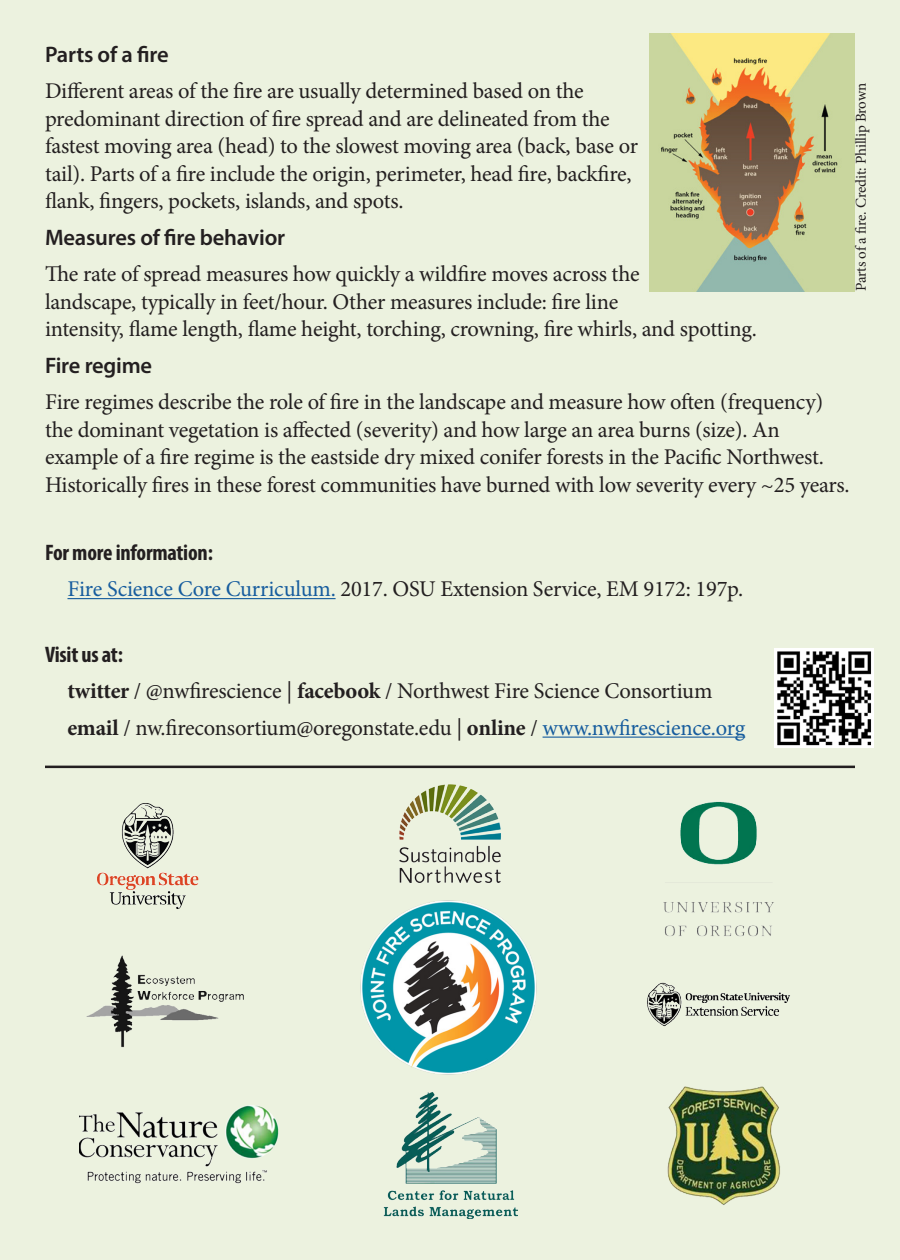
<style>
.page{position:relative;width:900px;height:1260px;background:#ecf2df}
.page>*{position:absolute;margin:0;border:0;box-sizing:border-box;transform-origin:0 0}
.head2{font:22.5px/27.5px "Minion Pro";letter-spacing:-.01em;color:#231f20}
.t1{font:600 22.5px "Myriad Pro";letter-spacing:-.01em;color:#231f20}
.head2-2{font:700 condensed 22.5px "Myriad Pro";letter-spacing:-.01em;color:#231f20}
.t2{font:15px "Minion Pro";letter-spacing:-.02em;color:#231f20}
.s1{color:#175d9e}
.s2{font-weight:700}
</style>
<div class="page">
<hr style="left:68px;top:598px;width:268px;height:1px;background:#175d9e">
<hr style="left:543px;top:737px;width:202px;height:1px;background:#175d9e">
<img style="left:775px;top:648px;width:99px;height:99px">
<hr style="left:45px;top:766px;width:810px;height:2px;background:#231f20">
<img style="left:86px;top:955px;width:158px;height:93px">
<img style="left:361px;top:900px;width:175px;height:175px">
<img style="left:384px;top:1092px;width:134px;height:126px">
<img style="left:79px;top:1105px;width:200px;height:79px">
<img style="left:399px;top:784px;width:102px;height:99px">
<img style="left:667px;top:1086px;width:113px;height:119px">
<img style="left:663px;top:801px;width:111px;height:136px">
<img style="left:122px;top:803px;width:37px;height:65px">
<img style="left:647px;top:982px;width:35px;height:44px">
<img style="left:650px;top:34px;width:205px;height:257px">
<p class="t1" style="left:45px;top:40px;width:125px">Parts of a fire</p>
<p class="head2" style="left:45px;top:78px;width:595px">Different areas of the fire are usually determined based on the predominant direction of fire spread and are delineated from the fastest moving area (head) to the slowest moving area (back, base or tail). Parts of a fire include the origin, perimeter, head fire, backfire, flank, fingers, pockets, islands, and spots.</p>
<p class="t1" style="left:45px;top:223px;width:242px">Measures of fire behavior</p>
<p class="head2" style="left:45px;top:261px;width:713px">The rate of spread measures how quickly a wildfire moves across the<br>landscape, typically in feet/hour. Other measures include: fire line<br>intensity, flame length, flame height, torching, crowning, fire whirls, and spotting.</p>
<p class="t1" style="left:45px;top:351px;width:109px">Fire regime</p>
<p class="head2" style="left:45px;top:389px;width:806px">Fire regimes describe the role of fire in the landscape and measure how often (frequency) the dominant vegetation is affected (severity) and how large an area burns (size). An example of a fire regime is the eastside dry mixed conifer forests in the Pacific Northwest.<br>Historically fires in these forest communities have burned with low severity every ~25 years.</p>
<p class="t2" style="left:851px;top:291px;width:210px;rotate:-90deg">Parts of a fire. Credit: Phillip Brown</p>
<p class="head2-2" style="left:45px;top:538px;width:169px">For more information:</p>
<p class="head2" style="left:68px;top:576px;width:677px"><span class="s1">Fire Science Core Curriculum.</span> 2017. OSU Extension Service, EM 9172: 197p.</p>
<p class="head2-2" style="left:45px;top:640px;width:79px">Visit us at:</p>
<p class="head2" style="left:68px;top:678px;width:646px"><span class="s2">twitter</span> / @nwfirescience | <span class="s2">facebook</span> / Northwest Fire Science Consortium</p>
<p class="head2" style="left:68px;top:714px;width:679px"><span class="s2">email</span> / nw.fireconsortium@oregonstate.edu | <span class="s2">online</span> / <span class="s1">www.nwfirescience.org</span></p>
</div>
